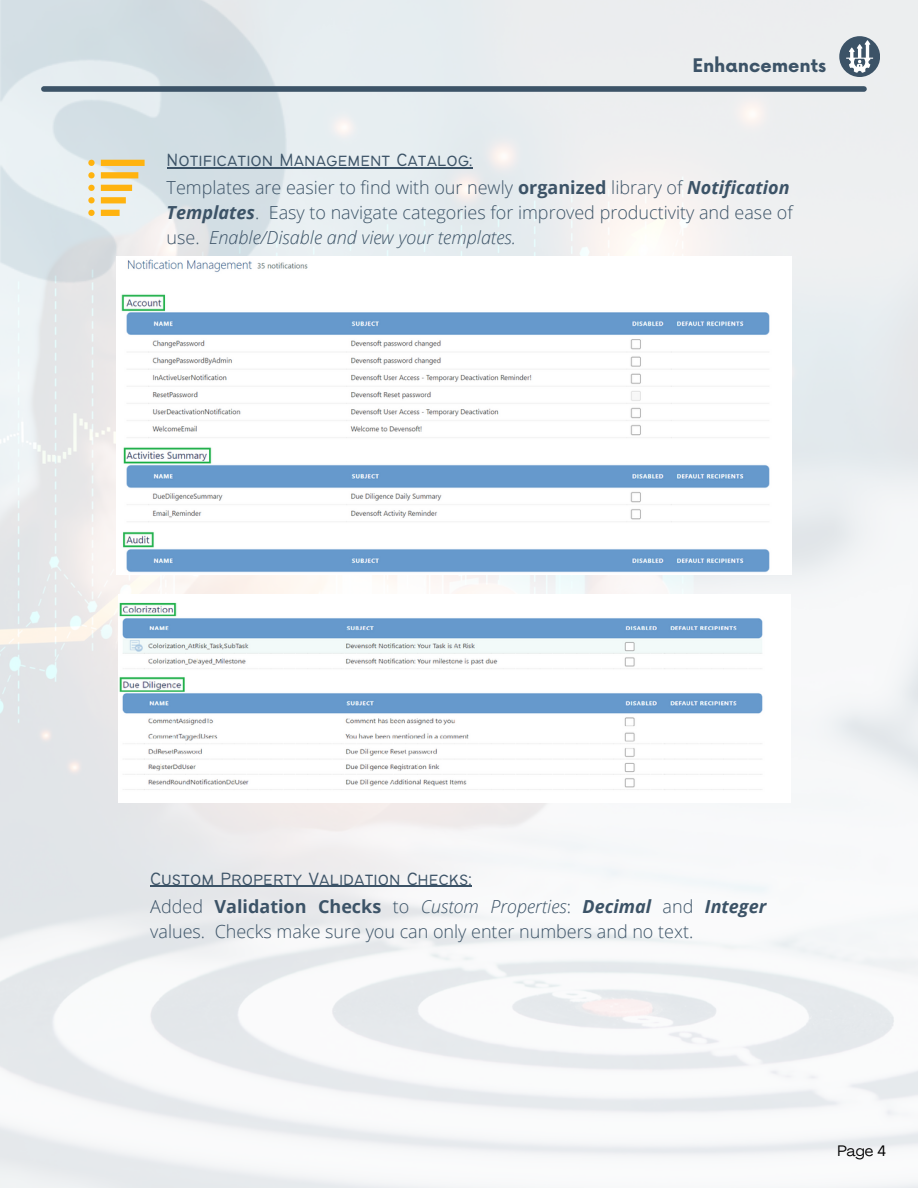
<style>
.page{position:relative;width:918px;height:1188px;background:#fff}
.page>*{position:absolute;margin:0;border:0;box-sizing:border-box;transform-origin:0 0}
.t1{font:300 19.5px "Bantayog";color:#3c5367}
.t2{font:700 18.3px "Now";color:#3c5367}
.t3{font:300 18px/24.8px "Open Sans";color:#3c5367}
.t4{font:15px "Agrandir";color:#000}
.s1{font-weight:700}
.s2{font-weight:700;font-style:italic}
.s3{font-style:italic}
</style>
<div class="page">
<img style="left:0;top:0;width:918px;height:1188px">
<img style="left:0;top:0;width:287px;height:307px">
<div style="left:44px;top:86px;width:820px;height:6px;background:#3c5367"></div>
<div style="left:839px;top:36px;width:41px;height:41px;background:#3c5367;border-radius:50%"></div>
<svg style="left:846px;top:40px;width:27px;height:33px"></svg>
<img style="left:116px;top:257px;width:675px;height:317px">
<svg style="left:88px;top:160px;width:57px;height:56px;background:#eed8a1"></svg>
<img style="left:119px;top:594px;width:672px;height:208px">
<hr style="left:167px;top:167px;width:306px;height:2px;background:#3c5367">
<hr style="left:150px;top:886px;width:322px;height:1px;background:#3c5367">
<p class="t2" style="left:692px;top:56px;width:135px">Enhancements</p>
<p class="t1" style="left:167px;top:153px;width:307px">Notification Management Catalog:</p>
<p class="t3" style="left:167px;top:175px;width:628px">Templates are easier to find with our newly <span class="s1">organized</span> library of <span class="s2">Notification<br>Templates</span>. Easy to navigate categories for improved productivity and ease of use. <span class="s3">Enable/Disable and view your templates.</span></p>
<p class="t1" style="left:150px;top:871px;width:323px">Custom Property Validation Checks:</p>
<p class="t3" style="left:150px;top:893px;width:617px">Added <span class="s1">Validation Checks</span> to <span class="s3">Custom Properties</span>: <span class="s2">Decimal</span> and <span class="s2">Integer </span>values. Checks make sure you can only enter numbers and no text.</p>
<p class="t4" style="left:838px;top:1145px;width:50px">Page 4</p>
</div>
